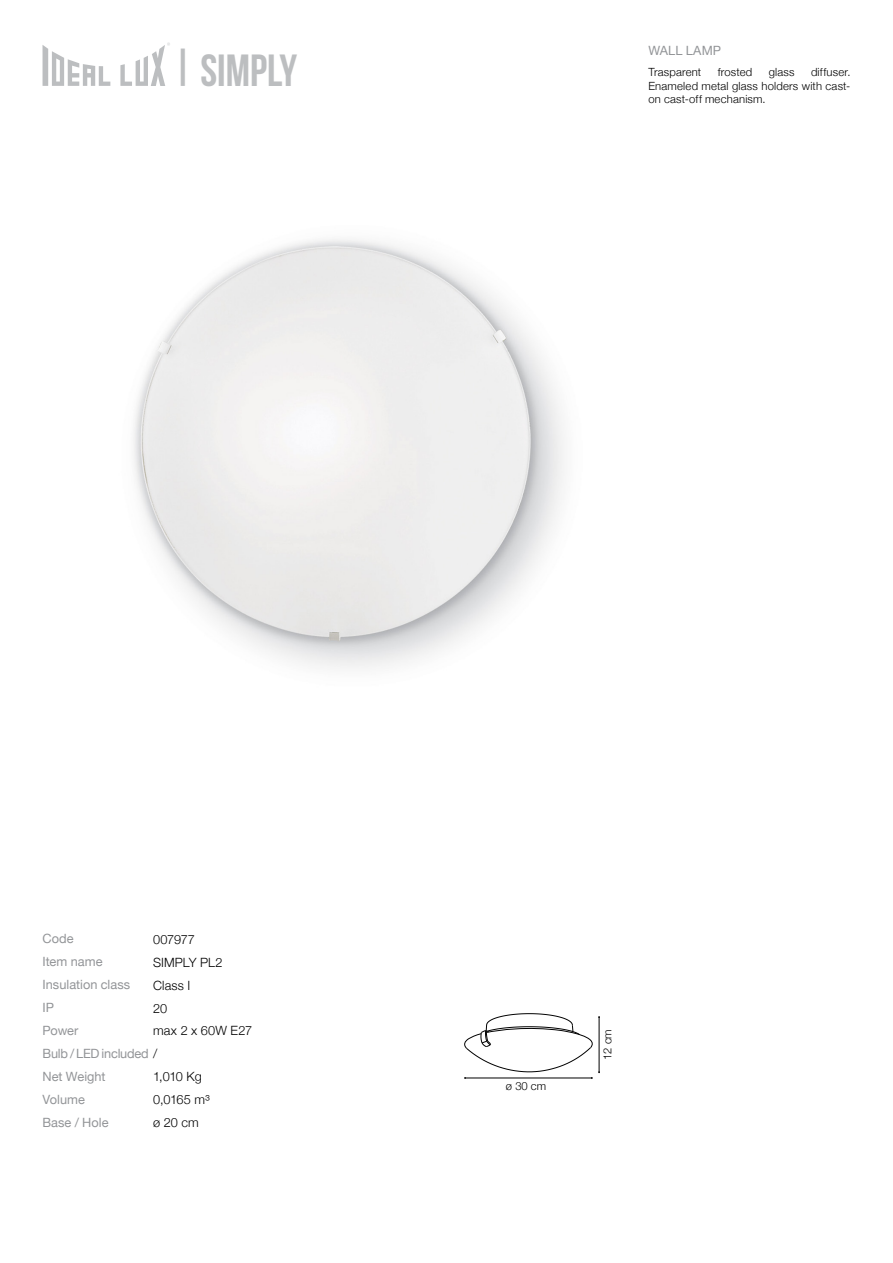
<style>
.page{position:relative;width:893px;height:1263px;background:#fff}
.page>*{position:absolute;margin:0;border:0;box-sizing:border-box;transform-origin:0 0}
.t1{font:45px "Bebas Neue";color:#bcbec0}
.t2{font:12.75px/23px "Helvetica Neue";color:#939598}
.t3{font:300 12.75px/23px "Helvetica Neue";letter-spacing:.005em;color:#000}
.t4{font:12.75px/22.8px "Helvetica Neue";letter-spacing:-.02em;color:#939598}
.t5{font:300 11.25px/13.5px "Helvetica Neue";letter-spacing:.02em;color:#000;text-align:justify}
.s1{font-weight:300;color:#000}
</style>
<div class="page">
<svg style="left:43px;top:43px;width:127px;height:43px"></svg>
<img style="left:133px;top:239px;width:431px;height:429px">
<svg style="left:464px;top:1013px;width:136px;height:66px"></svg>
<h1 class="t1" style="left:171px;top:43px;width:24px">|</h1>
<h1 class="t1" style="left:200px;top:46px;width:98px">SIMPLY</h1>
<p class="t2" style="left:648px;top:38px;width:74px">WALL LAMP</p>
<p class="t5" style="left:648px;top:65px;width:54px">Trasparent</p>
<p class="t5" style="left:718px;top:65px;width:36px">frosted</p>
<p class="t5" style="left:769px;top:65px;width:27px">glass</p>
<p class="t5" style="left:648px;top:65px;width:203px;text-indent:163px">diffuser.<br>Enameled metal glass holders with cast&shy;on cast-off mechanism.</p>
<p class="t2" style="left:43px;top:926px;width:89px">Code<br>Item name<br>Insulation class</p>
<p class="t2" style="left:43px;top:995px;width:13px">IP</p>
<p class="t3" style="left:153px;top:927px;width:44px">007977</p>
<p class="t3" style="left:153px;top:950px;width:71px">SIMPLY PL2<br>Class I</p>
<p class="t3" style="left:153px;top:996px;width:16px">20</p>
<p class="t4" style="left:42px;top:1018px;width:116px">Power<br>Bulb / LED included <span class="s1">/</span></p>
<p class="t3" style="left:153px;top:1018px;width:101px">max 2 x 60W E27</p>
<p class="t2" style="left:42px;top:1064px;width:65px">Net Weight</p>
<p class="t2" style="left:42px;top:1087px;width:68px">Volume<br>Base / Hole</p>
<p class="t3" style="left:153px;top:1064px;width:50px">1,010 Kg</p>
<p class="t3" style="left:153px;top:1087px;width:58px">0,0165 m³ ø 20 cm</p>
<p class="t5" style="left:506px;top:1079px;width:42px">ø 30 cm</p>
<p class="t5" style="left:600px;top:1060px;width:32px;rotate:-90deg">12 cm</p>
</div>
